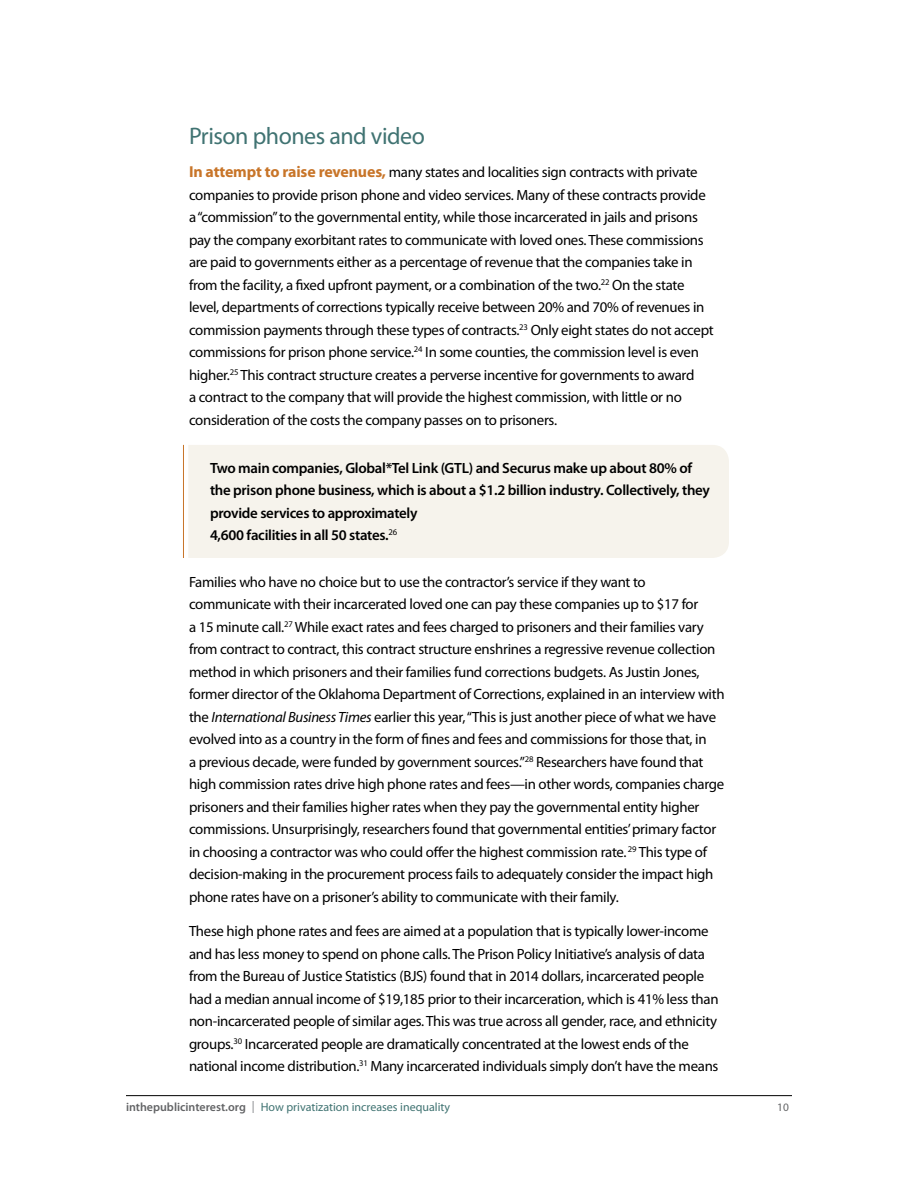
<style>
.page{position:relative;width:918px;height:1188px;background:#fff}
.page>*{position:absolute;margin:0;border:0;box-sizing:border-box;transform-origin:0 0}
.Heading_1{font:24px "Myriad Pro";letter-spacing:-.02em;color:#407372}
.Main_body{font:14.85px/22.5px "Myriad Pro";letter-spacing:-.02em;color:#000}
.Text_box{font:600 14.85px/22.5px "Myriad Pro";letter-spacing:-.02em;color:#000}
.t1{font:12px "Myriad Pro";color:#407372}
.t2{font:11.4px "Myriad Pro";color:#636466}
.s1{font-weight:700;font-size:15.9px;color:#c87529}
.s2{font-style:italic}
.s3{font-weight:600;color:#636466}
.s4{color:#808285}
</style>
<div class="page">
<hr style="left:126px;top:1095px;width:666px;height:1px;background:#000">
<div style="left:188px;top:445px;width:541px;height:113px;background:#f6f3ec"></div>
<hr style="left:183px;top:445px;width:1px;height:113px;background:#c87529">
<p class="Heading_1" style="left:189px;top:121px;width:237px">Prison phones and video</p>
<p class="Main_body" style="left:189px;top:161px;width:526px"><span class="s1">In attempt to raise revenues,</span> many states and localities sign contracts with private companies to provide prison phone and video services. Many of these contracts provide a “commission” to the governmental entity, while those incarcerated in jails and prisons pay the company exorbitant rates to communicate with loved ones. These commissions are paid to governments either as a percentage of revenue that the companies take in from the facility, a fixed upfront payment, or a combination of the two.<sup>22</sup> On the state level, departments of corrections typically receive between 20% and 70% of revenues in commission payments through these types of contracts.<sup>23</sup> Only eight states do not accept commissions for prison phone service.<sup>24</sup> In some counties, the commission level is even higher.<sup>25</sup> This contract structure creates a perverse incentive for governments to award<br>a contract to the company that will provide the highest commission, with little or no consideration of the costs the company passes on to prisoners.</p>
<p class="Text_box" style="left:210px;top:456px;width:502px">Two main companies, Global*Tel Link (GTL) and Securus make up about 80% of the prison phone business, which is about a $1.2 billion industry. Collectively, they provide services to approximately<br>4,600 facilities in all 50 states.<sup>26</sup></p>
<p class="Main_body" style="left:189px;top:570px;width:537px">Families who have no choice but to use the contractor’s service if they want to communicate with their incarcerated loved one can pay these companies up to $17 for<br>a 15 minute call.<sup>27</sup> While exact rates and fees charged to prisoners and their families vary from contract to contract, this contract structure enshrines a regressive revenue collection method in which prisoners and their families fund corrections budgets. As Justin Jones, former director of the Oklahoma Department of Corrections, explained in an interview with the <span class="s2">International Business Times</span> earlier this year, “This is just another piece of what we have evolved into as a country in the form of fines and fees and commissions for those that, in<br>a previous decade, were funded by government sources.”<sup>28</sup> Researchers have found that high commission rates drive high phone rates and fees—in other words, companies charge prisoners and their families higher rates when they pay the governmental entity higher commissions. Unsurprisingly, researchers found that governmental entities’ primary factor in choosing a contractor was who could offer the highest commission rate. <sup>29</sup> This type of decision-making in the procurement process fails to adequately consider the impact high phone rates have on a prisoner’s ability to communicate with their family.</p>
<p class="Main_body" style="left:189px;top:920px;width:531px">These high phone rates and fees are aimed at a population that is typically lower-income and has less money to spend on phone calls. The Prison Policy Initiative’s analysis of data from the Bureau of Justice Statistics (BJS) found that in 2014 dollars, incarcerated people had a median annual income of $19,185 prior to their incarceration, which is 41% less than non-incarcerated people of similar ages. This was true across all gender, race, and ethnicity groups.<sup>30</sup> Incarcerated people are dramatically concentrated at the lowest ends of the national income distribution.<sup>31</sup> Many incarcerated individuals simply don’t have the means</p>
<p class="t1" style="left:126px;top:1099px;width:326px"><span class="s3">inthepublicinterest.org</span> <span class="s4">|</span> How privatization increases inequality</p>
<p class="t2" style="left:777px;top:1100px;width:13px">10</p>
</div>
